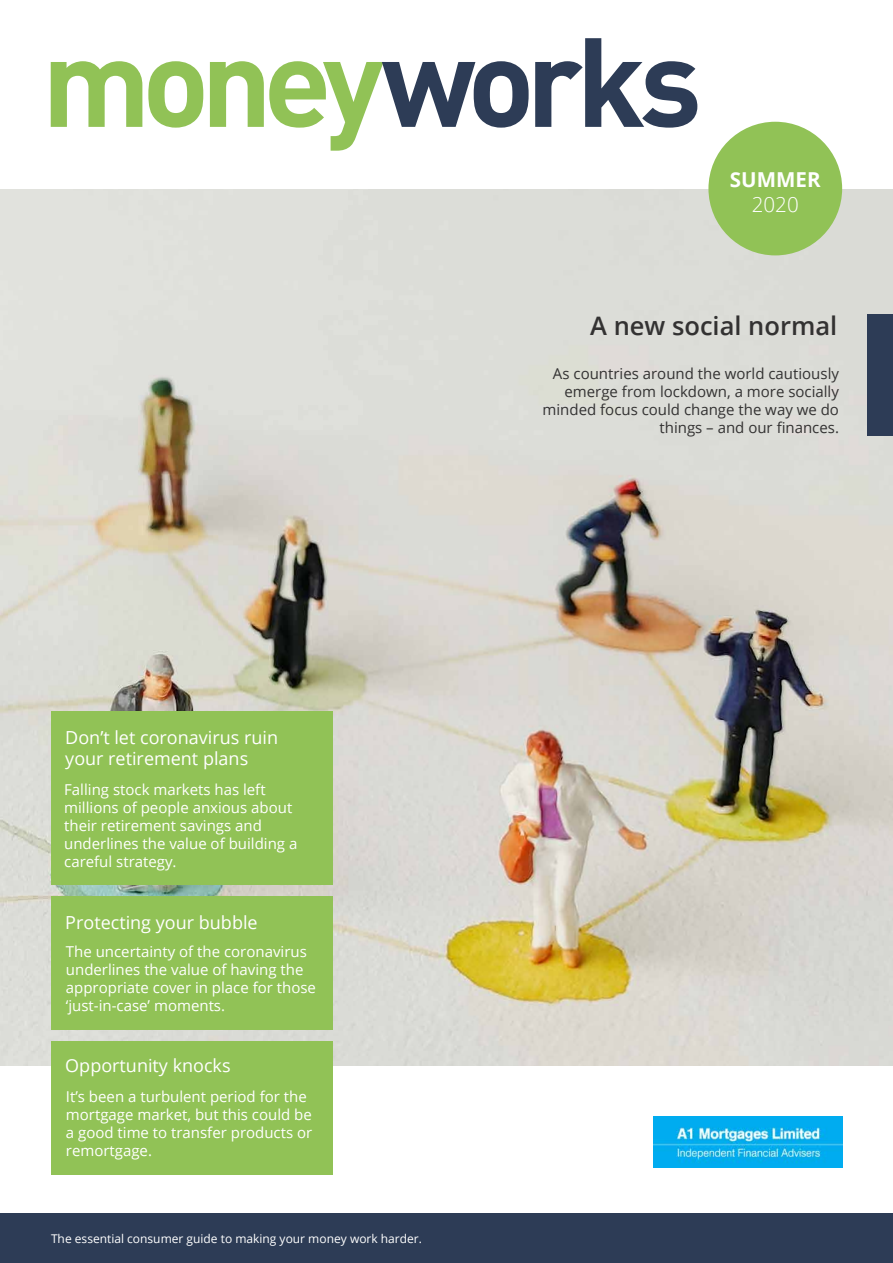
<style>
.page{position:relative;width:893px;height:1263px;background:#fff}
.page>*{position:absolute;margin:0;border:0;box-sizing:border-box;transform-origin:0 0}
.t1{font:600 25.5px "Open Sans";color:#333232}
.t2{font:700 20.55px "Open Sans";color:#fff}
.t3{font:300 20.55px "Open Sans";color:#fff}
.t4{font:18px/21.6px "Open Sans";color:#fff}
.t5{font:15px/18px "Open Sans";color:#fff}
.t6{font:15px/18px "Open Sans";color:#333232;text-align:right}
.t7{font:12px "Open Sans";color:#fff}
</style>
<div class="page">
<img style="left:0;top:189px;width:893px;height:876px">
<svg style="left:51px;top:61px;width:91px;height:66px"></svg>
<svg style="left:148px;top:61px;width:55px;height:67px"></svg>
<svg style="left:210px;top:61px;width:319px;height:90px"></svg>
<svg style="left:535px;top:38px;width:162px;height:90px"></svg>
<img style="left:654px;top:1117px;width:188px;height:50px">
<div style="left:0;top:1213px;width:893px;height:50px;background:#2d3c56"></div>
<div style="left:867px;top:315px;width:26px;height:121px;background:#2d3c56"></div>
<div style="left:708px;top:122px;width:134px;height:133px;background:#91c256;border-radius:50%"></div>
<div style="left:51px;top:1041px;width:282px;height:134px;background:#91c256"></div>
<div style="left:51px;top:711px;width:282px;height:174px;background:#91c256"></div>
<div style="left:51px;top:896px;width:282px;height:134px;background:#91c256"></div>
<p class="t4" style="left:65px;top:726px;width:214px">Don’t let coronavirus ruin your retirement plans</p>
<p class="t5" style="left:64px;top:780px;width:235px">Falling stock markets has left millions of people anxious about their retirement savings and underlines the value of building a careful strategy.</p>
<p class="t4" style="left:65px;top:911px;width:194px">Protecting your bubble</p>
<p class="t5" style="left:66px;top:942px;width:252px">The uncertainty of the coronavirus underlines the value of having the appropriate cover in place for those ‘just-in-case’ moments.</p>
<p class="t4" style="left:65px;top:1054px;width:167px">Opportunity knocks</p>
<p class="t5" style="left:66px;top:1087px;width:248px">It’s been a turbulent period for the mortgage market, but this could be a good time to transfer products or remortgage.</p>
<p class="t7" style="left:51px;top:1230px;width:372px">The essential consumer guide to making your money work harder.</p>
<h2 class="t2" style="left:730px;top:165px;width:92px">SUMMER</h2>
<h2 class="t3" style="left:752px;top:190px;width:48px">2020</h2>
<h1 class="t1" style="left:590px;top:308px;width:249px">A new social normal</h1>
<p class="t6" style="left:542px;top:364px;width:298px">As countries around the world cautiously emerge from lockdown, a more socially minded focus could change the way we do things – and our finances.</p>
</div>
